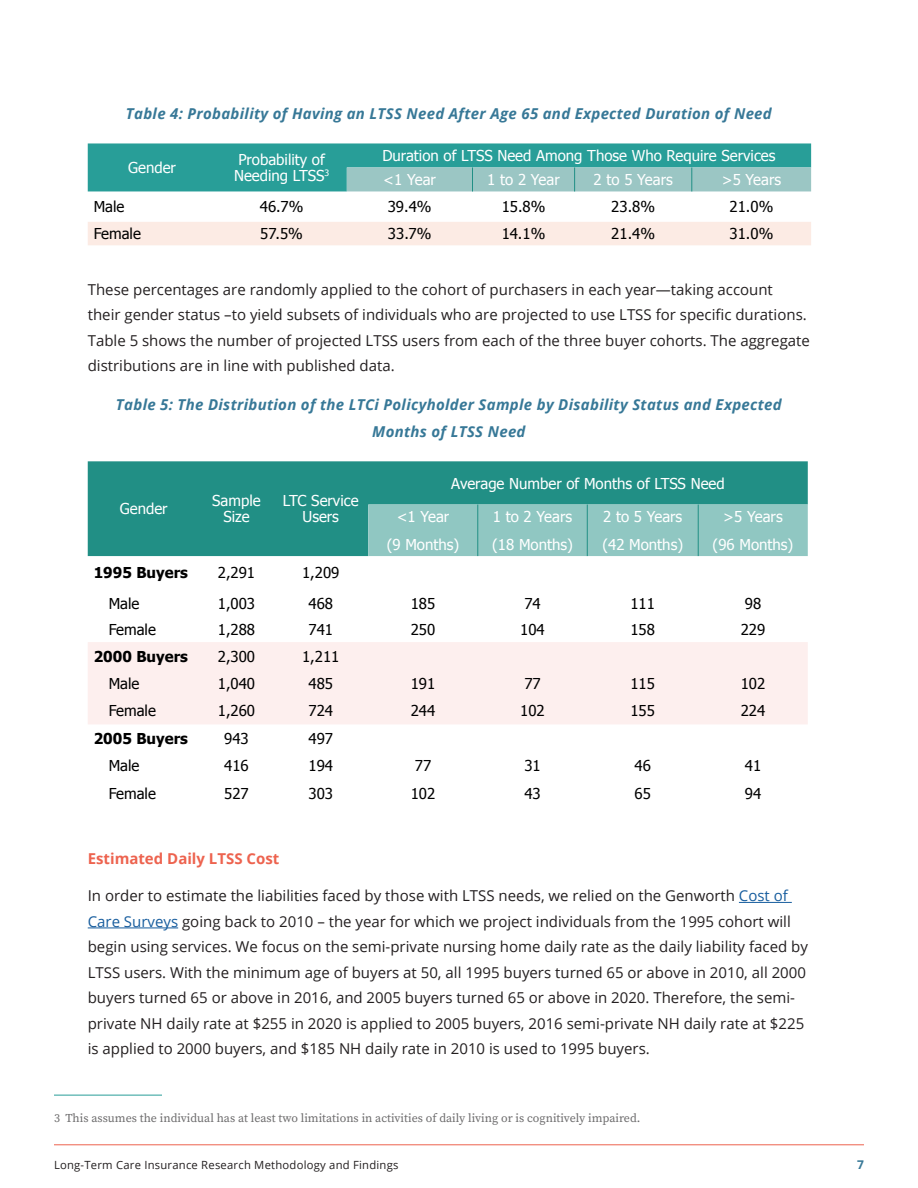
<style>
.page{position:relative;width:918px;height:1188px;background:#fff}
.page>*{position:absolute;margin:0;border:0;box-sizing:border-box;transform-origin:0 0}
.t1{font:15px/25.5px "Open Sans";color:#231f20}
.t2{font:15px/16px "Tahoma";color:#fff;text-align:center}
.t3{font:15px "Tahoma";color:#000}
.Headline_2{font:italic 700 15px/27px "Open Sans";letter-spacing:.02em;color:#377897;text-align:center}
.t4{font:700 15px "Tahoma";color:#000}
.t5{font:700 15px "Open Sans";color:#ed634f}
.t6{font:12px "Source Serif Variable";color:#6c6b6c}
.t7{font:700 12px "Open Sans";color:#377897}
.t8{font:11.25px "Open Sans";letter-spacing:.02em;color:#231f20}
.s1{color:#175d9e}
</style>
<div class="page">
<hr style="left:54px;top:1144px;width:810px;height:1px;background:#ed634f">
<hr style="left:739px;top:902px;width:53px;height:1px;background:#175d9e">
<hr style="left:88px;top:928px;width:90px;height:1px;background:#175d9e">
<div style="left:88px;top:222px;width:723px;height:23px;background:#fcebe4"></div>
<svg style="left:88px;top:143px;width:723px;height:48px;background:#4eaba7"></svg>
<div style="left:88px;top:461px;width:720px;height:95px;background:#218f85"></div>
<div style="left:368px;top:505px;width:440px;height:51px;background:#90c7c2"></div>
<div style="left:88px;top:642px;width:720px;height:82px;background:#fdefee"></div>
<hr style="left:477px;top:505px;width:1px;height:51px;background:#218f85">
<hr style="left:587px;top:505px;width:1px;height:51px;background:#218f85">
<hr style="left:698px;top:505px;width:1px;height:51px;background:#218f85">
<hr style="left:54px;top:1095px;width:108px;height:1px;background:#289e98">
<p class="Headline_2" style="left:126px;top:100px;width:648px">Table 4: Probability of Having an LTSS Need After Age 65 and Expected Duration of Need</p>
<p class="t2" style="left:128px;top:159px;width:49px">Gender</p>
<p class="t2" style="left:234px;top:151px;width:97px;text-align:left">Probability of<br>Needing LTSS<sup>3</sup></p>
<p class="t2" style="left:382px;top:147px;width:395px">Duration of LTSS Need Among Those Who Require Services</p>
<p class="t2" style="left:383px;top:171px;width:54px">&lt;1 Year</p>
<p class="t2" style="left:487px;top:171px;width:74px">1 to 2 Year</p>
<p class="t2" style="left:594px;top:171px;width:81px">2 to 5 Years</p>
<p class="t2" style="left:722px;top:171px;width:61px">&gt;5 Years</p>
<p class="t3" style="left:94px;top:197px;width:32px">Male</p>
<p class="t3" style="left:260px;top:197px;width:45px">46.7%</p>
<p class="t3" style="left:388px;top:197px;width:45px">39.4%</p>
<p class="t3" style="left:502px;top:197px;width:45px">15.8%</p>
<p class="t3" style="left:611px;top:197px;width:45px">23.8%</p>
<p class="t3" style="left:730px;top:197px;width:45px">21.0%</p>
<p class="t3" style="left:94px;top:224px;width:49px">Female</p>
<p class="t3" style="left:260px;top:224px;width:44px">57.5%</p>
<p class="t3" style="left:388px;top:224px;width:45px">33.7%</p>
<p class="t3" style="left:502px;top:224px;width:45px">14.1%</p>
<p class="t3" style="left:611px;top:224px;width:45px">21.4%</p>
<p class="t3" style="left:730px;top:224px;width:45px">31.0%</p>
<p class="t1" style="left:88px;top:276px;width:724px">These percentages are randomly applied to the cohort of purchasers in each year—taking account<br>their gender status –to yield subsets of individuals who are projected to use LTSS for specific durations.<br>Table 5 shows the number of projected LTSS users from each of the three buyer cohorts. The aggregate distributions are in line with published data.</p>
<p class="Headline_2" style="left:116px;top:391px;width:667px">Table 5: The Distribution of the LTCi Policyholder Sample by Disability Status and Expected<br>Months of LTSS Need</p>
<p class="t2" style="left:120px;top:500px;width:49px">Gender</p>
<p class="t2" style="left:212px;top:492px;width:50px">Sample<br>Size</p>
<p class="t2" style="left:283px;top:492px;width:77px">LTC Service<br>Users</p>
<p class="t2" style="left:451px;top:475px;width:275px">Average Number of Months of LTSS Need</p>
<p class="t2" style="left:397px;top:508px;width:54px">&lt;1 Year</p>
<p class="t2" style="left:387px;top:536px;width:74px">(9 Months)</p>
<p class="t2" style="left:493px;top:508px;width:81px">1 to 2 Years</p>
<p class="t2" style="left:492px;top:536px;width:82px">(18 Months)</p>
<p class="t2" style="left:603px;top:508px;width:81px">2 to 5 Years</p>
<p class="t2" style="left:602px;top:536px;width:82px">(42 Months)</p>
<p class="t2" style="left:723px;top:508px;width:61px">&gt;5 Years</p>
<p class="t2" style="left:713px;top:536px;width:82px">(96 Months)</p>
<p class="t4" style="left:94px;top:562px;width:96px">1995 Buyers</p>
<p class="t3" style="left:218px;top:563px;width:39px">2,291</p>
<p class="t3" style="left:302px;top:563px;width:39px">1,209</p>
<p class="t3" style="left:109px;top:593px;width:32px">Male</p>
<p class="t3" style="left:218px;top:593px;width:39px">1,003</p>
<p class="t3" style="left:308px;top:593px;width:26px">468</p>
<p class="t3" style="left:411px;top:593px;width:26px">185</p>
<p class="t3" style="left:524px;top:593px;width:18px">74</p>
<p class="t3" style="left:630px;top:593px;width:26px">111</p>
<p class="t3" style="left:745px;top:593px;width:18px">98</p>
<p class="t3" style="left:109px;top:620px;width:49px">Female</p>
<p class="t3" style="left:218px;top:620px;width:39px">1,288</p>
<p class="t3" style="left:308px;top:620px;width:26px">741</p>
<p class="t3" style="left:411px;top:620px;width:26px">250</p>
<p class="t3" style="left:520px;top:620px;width:26px">104</p>
<p class="t3" style="left:630px;top:620px;width:26px">158</p>
<p class="t3" style="left:741px;top:620px;width:26px">229</p>
<p class="t4" style="left:94px;top:646px;width:96px">2000 Buyers</p>
<p class="t3" style="left:218px;top:646px;width:39px">2,300</p>
<p class="t3" style="left:302px;top:646px;width:39px">1,211</p>
<p class="t3" style="left:109px;top:673px;width:32px">Male</p>
<p class="t3" style="left:218px;top:673px;width:39px">1,040</p>
<p class="t3" style="left:308px;top:673px;width:26px">485</p>
<p class="t3" style="left:411px;top:673px;width:26px">191</p>
<p class="t3" style="left:524px;top:673px;width:18px">77</p>
<p class="t3" style="left:630px;top:673px;width:26px">115</p>
<p class="t3" style="left:741px;top:673px;width:26px">102</p>
<p class="t3" style="left:109px;top:701px;width:49px">Female</p>
<p class="t3" style="left:218px;top:701px;width:39px">1,260</p>
<p class="t3" style="left:308px;top:701px;width:26px">724</p>
<p class="t3" style="left:411px;top:701px;width:26px">244</p>
<p class="t3" style="left:520px;top:701px;width:26px">102</p>
<p class="t3" style="left:630px;top:701px;width:26px">155</p>
<p class="t3" style="left:741px;top:701px;width:26px">224</p>
<p class="t4" style="left:94px;top:728px;width:96px">2005 Buyers</p>
<p class="t3" style="left:224px;top:728px;width:26px">943</p>
<p class="t3" style="left:308px;top:728px;width:26px">497</p>
<p class="t3" style="left:109px;top:756px;width:32px">Male</p>
<p class="t3" style="left:224px;top:756px;width:26px">416</p>
<p class="t3" style="left:308px;top:756px;width:26px">194</p>
<p class="t3" style="left:415px;top:756px;width:18px">77</p>
<p class="t3" style="left:524px;top:756px;width:18px">31</p>
<p class="t3" style="left:635px;top:756px;width:18px">46</p>
<p class="t3" style="left:745px;top:756px;width:18px">41</p>
<p class="t3" style="left:109px;top:783px;width:49px">Female</p>
<p class="t3" style="left:224px;top:783px;width:26px">527</p>
<p class="t3" style="left:308px;top:783px;width:26px">303</p>
<p class="t3" style="left:411px;top:783px;width:26px">102</p>
<p class="t3" style="left:524px;top:783px;width:18px">43</p>
<p class="t3" style="left:635px;top:783px;width:18px">65</p>
<p class="t3" style="left:745px;top:783px;width:18px">94</p>
<p class="t5" style="left:88px;top:848px;width:193px">Estimated Daily LTSS Cost</p>
<p class="t1" style="left:88px;top:883px;width:722px">In order to estimate the liabilities faced by those with LTSS needs, we relied on the Genworth <span class="s1">Cost of Care Surveys</span> going back to 2010 – the year for which we project individuals from the 1995 cohort will begin using services. We focus on the semi-private nursing home daily rate as the daily liability faced by LTSS users. With the minimum age of buyers at 50, all 1995 buyers turned 65 or above in 2010, all 2000 buyers turned 65 or above in 2016, and 2005 buyers turned 65 or above in 2020. Therefore, the semi&shy;private NH daily rate at $255 in 2020 is applied to 2005 buyers, 2016 semi-private NH daily rate at $225 is applied to 2000 buyers, and $185 NH daily rate in 2010 is used to 1995 buyers.</p>
<p class="t6" style="left:54px;top:1110px;width:588px">3 This assumes the individual has at least two limitations in activities of daily living or is cognitively impaired.</p>
<p class="t8" style="left:54px;top:1157px;width:346px">Long-Term Care Insurance Research Methodology and Findings</p>
<p class="t7" style="left:857px;top:1156px;width:8px">7</p>
</div>
